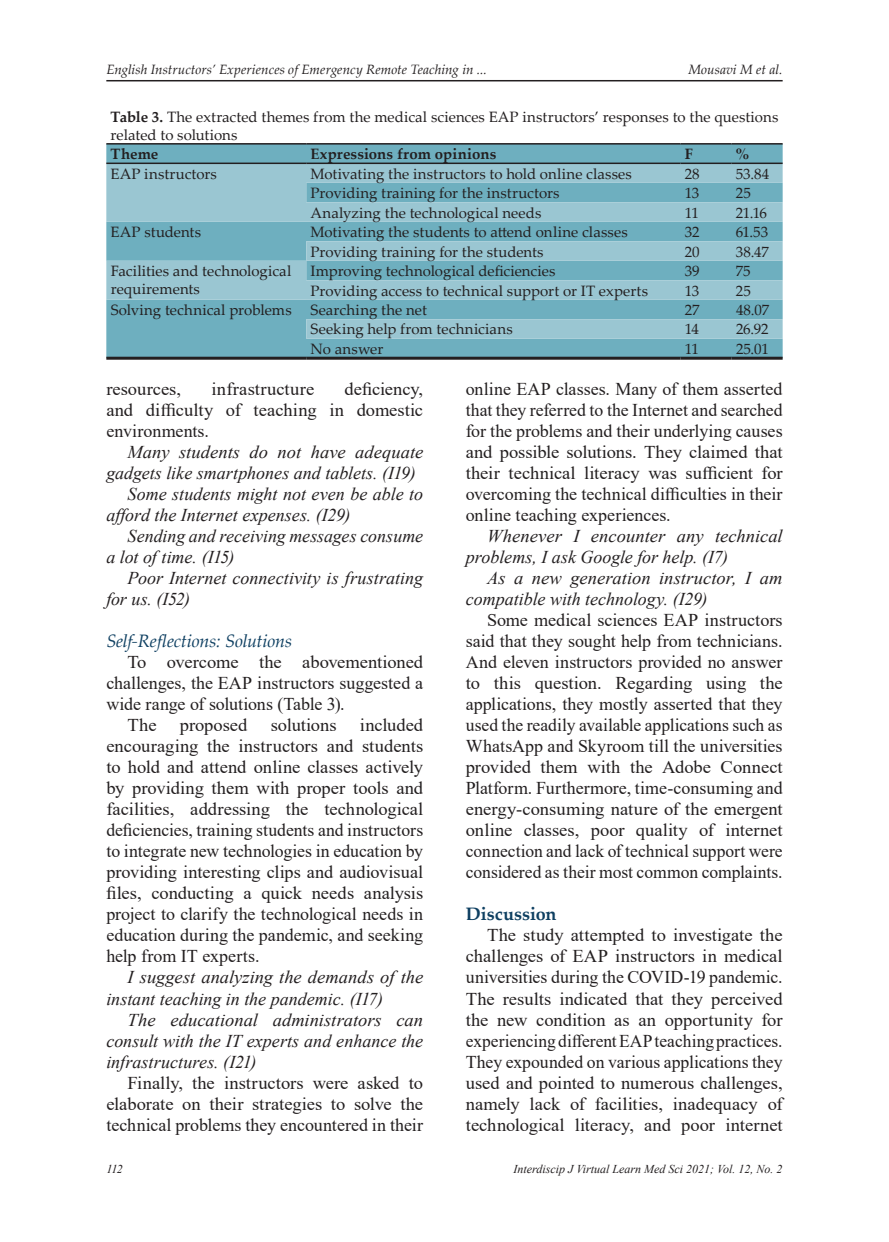
<style>
.page{position:relative;width:889px;height:1242px;background:#fff}
.page>*{position:absolute;margin:0;border:0;box-sizing:border-box;transform-origin:0 0}
.t1{font:18px/21px "Times New Roman";color:#231f20;text-align:justify}
.t2{font:italic 18px/21px "Times New Roman";color:#231f20}
.t3{font:italic 18px "Palatino Linotype";letter-spacing:-.005em;color:#0e3f61}
.t4{font:700 18px "Palatino Linotype";color:#0e3f61}
.t5{font:15px/18px "Palatino Linotype";color:#231f20}
.t6{font:700 15px "Palatino Linotype";letter-spacing:.005em;color:#231f20}
.t7{font:italic 13.5px "Palatino Linotype";letter-spacing:.005em;color:#231f20}
.t8{font:italic 12px "Times New Roman";color:#231f20}
.s1{font-weight:700}
</style>
<div class="page">
<hr style="left:106px;top:80px;width:676px;height:1px;background:#231f20">
<div style="left:106px;top:145px;width:676px;height:212px;background:#6eafbf"></div>
<svg style="left:106px;top:164px;width:676px;height:175px;background:#87bcc9"></svg>
<hr style="left:106px;top:143px;width:200px;height:2px;background:#231f20">
<hr style="left:306px;top:143px;width:374px;height:2px;background:#231f20">
<hr style="left:680px;top:143px;width:51px;height:2px;background:#231f20">
<hr style="left:731px;top:143px;width:51px;height:2px;background:#231f20">
<hr style="left:106px;top:163px;width:200px;height:1px;background:#231f20">
<hr style="left:306px;top:163px;width:374px;height:1px;background:#231f20">
<hr style="left:680px;top:163px;width:51px;height:1px;background:#231f20">
<hr style="left:731px;top:163px;width:51px;height:1px;background:#231f20">
<hr style="left:106px;top:357px;width:200px;height:3px;background:#231f20">
<hr style="left:306px;top:357px;width:374px;height:3px;background:#231f20">
<hr style="left:680px;top:357px;width:51px;height:3px;background:#231f20">
<hr style="left:731px;top:357px;width:51px;height:3px;background:#231f20">
<p class="t7" style="left:106px;top:59px;width:382px">English Instructors’ Experiences of Emergency Remote Teaching in ...</p>
<p class="t7" style="left:688px;top:59px;width:96px">Mousavi M et al.</p>
<p class="t5" style="left:111px;top:107px;width:669px"><span class="s1">Table 3.</span> The extracted themes from the medical sciences EAP instructors’ responses to the questions related to solutions</p>
<p class="t6" style="left:111px;top:143px;width:49px">Theme</p>
<p class="t6" style="left:310px;top:143px;width:187px">Expressions from opinions</p>
<p class="t6" style="left:685px;top:143px;width:10px">F</p>
<p class="t6" style="left:736px;top:143px;width:15px">%</p>
<p class="t5" style="left:111px;top:164px;width:108px">EAP instructors</p>
<p class="t5" style="left:310px;top:164px;width:323px">Motivating the instructors to hold online classes</p>
<p class="t5" style="left:685px;top:164px;width:16px">28</p>
<p class="t5" style="left:736px;top:164px;width:35px">53.84</p>
<p class="t5" style="left:310px;top:183px;width:250px">Providing training for the instructors</p>
<p class="t5" style="left:685px;top:183px;width:16px">13</p>
<p class="t5" style="left:736px;top:183px;width:16px">25</p>
<p class="t5" style="left:310px;top:203px;width:232px">Analyzing the technological needs</p>
<p class="t5" style="left:685px;top:203px;width:16px">11</p>
<p class="t5" style="left:736px;top:203px;width:33px">21.16</p>
<p class="t5" style="left:111px;top:222px;width:92px">EAP students</p>
<p class="t5" style="left:310px;top:222px;width:319px">Motivating the students to attend online classes</p>
<p class="t5" style="left:685px;top:222px;width:16px">32</p>
<p class="t5" style="left:736px;top:222px;width:34px">61.53</p>
<p class="t5" style="left:310px;top:242px;width:234px">Providing training for the students</p>
<p class="t5" style="left:685px;top:242px;width:16px">20</p>
<p class="t5" style="left:736px;top:242px;width:35px">38.47</p>
<p class="t5" style="left:111px;top:261px;width:182px">Facilities and technological requirements</p>
<p class="t5" style="left:310px;top:261px;width:246px">Improving technological deficiencies</p>
<p class="t5" style="left:685px;top:261px;width:16px">39</p>
<p class="t5" style="left:736px;top:261px;width:16px">75</p>
<p class="t5" style="left:311px;top:281px;width:339px">Providing access to technical support or IT experts</p>
<p class="t5" style="left:685px;top:281px;width:16px">13</p>
<p class="t5" style="left:736px;top:281px;width:16px">25</p>
<p class="t5" style="left:111px;top:300px;width:182px">Solving technical problems</p>
<p class="t5" style="left:311px;top:300px;width:118px">Searching the net</p>
<p class="t5" style="left:685px;top:300px;width:16px">27</p>
<p class="t5" style="left:736px;top:300px;width:35px">48.07</p>
<p class="t5" style="left:311px;top:320px;width:204px">Seeking help from technicians</p>
<p class="t5" style="left:685px;top:320px;width:15px">14</p>
<p class="t5" style="left:736px;top:320px;width:34px">26.92</p>
<p class="t5" style="left:311px;top:339px;width:74px">No answer</p>
<p class="t5" style="left:685px;top:339px;width:16px">11</p>
<p class="t5" style="left:736px;top:339px;width:34px">25.01</p>
<p class="t1" style="left:106px;top:378px;width:318px;text-indent:238px">deficiency, and difficulty of teaching in domestic environments.</p>
<p class="t2" style="left:128px;top:441px;width:297px">Many students do not have adequate</p>
<p class="t2" style="left:106px;top:462px;width:311px">gadgets like smartphones and tablets. (I19)</p>
<p class="t2" style="left:128px;top:483px;width:297px">Some students might not even be able to</p>
<p class="t2" style="left:106px;top:504px;width:246px">afford the Internet expenses. (I29)</p>
<p class="t2" style="left:128px;top:525px;width:297px">Sending and receiving messages consume</p>
<p class="t2" style="left:106px;top:546px;width:130px">a lot of time. (I15)</p>
<p class="t2" style="left:128px;top:567px;width:297px">Poor Internet connectivity is frustrating</p>
<p class="t2" style="left:106px;top:588px;width:85px">for us. (I52)</p>
<p class="t3" style="left:106px;top:628px;width:187px">Self-Reflections: Solutions</p>
<p class="t1" style="left:128px;top:651px;width:297px">To overcome the abovementioned</p>
<p class="t1" style="left:106px;top:672px;width:318px">challenges, the EAP instructors suggested a</p>
<p class="t1" style="left:106px;top:693px;width:240px">wide range of solutions (Table 3).</p>
<p class="t1" style="left:128px;top:714px;width:30px">The</p>
<p class="t1" style="left:180px;top:714px;width:69px">proposed</p>
<p class="t1" style="left:271px;top:714px;width:67px">solutions</p>
<p class="t1" style="left:106px;top:378px;width:76px">resources,</p>
<p class="t1" style="left:211px;top:378px;width:104px">infrastructure</p>
<p class="t1" style="left:106px;top:714px;width:318px;text-indent:254px">included encouraging the instructors and students to hold and attend online classes actively by providing them with proper tools and facilities, addressing the technological deficiencies, training students and instructors to integrate new technologies in education by providing interesting clips and audiovisual files, conducting a quick needs analysis project to clarify the technological needs in education during the pandemic, and seeking help from IT experts.</p>
<p class="t2" style="left:106px;top:966px;width:318px;text-indent:21px">I suggest analyzing the demands of the instant teaching in the pandemic. (I17)</p>
<p class="t2" style="left:106px;top:1008px;width:318px;text-align:justify;text-indent:21px">The educational administrators can consult with the IT experts and enhance the infrastructures. (I21)</p>
<p class="t1" style="left:106px;top:1071px;width:318px;text-indent:21px">Finally, the instructors were asked to elaborate on their strategies to solve the technical problems they encountered in their</p>
<p class="t1" style="left:466px;top:378px;width:318px">online EAP classes. Many of them asserted that they referred to the Internet and searched for the problems and their underlying causes and possible solutions. They claimed that their technical literacy was sufficient for overcoming the technical difficulties in their online teaching experiences.</p>
<p class="t2" style="left:466px;top:525px;width:318px;text-indent:21px">Whenever I encounter any technical problems, I ask Google for help. (I7)</p>
<p class="t2" style="left:466px;top:567px;width:318px;text-indent:21px">As a new generation instructor, I am compatible with technology. (I29)</p>
<p class="t1" style="left:466px;top:609px;width:318px;text-indent:21px">Some medical sciences EAP instructors said that they sought help from technicians.<br>And eleven instructors provided no answer to this question. Regarding using the applications, they mostly asserted that they used the readily available applications such as WhatsApp and Skyroom till the universities provided them with the Adobe Connect Platform. Furthermore, time-consuming and energy-consuming nature of the emergent online classes, poor quality of internet connection and lack of technical support were considered as their most common complaints.</p>
<p class="t4" style="left:466px;top:901px;width:92px">Discussion</p>
<p class="t1" style="left:466px;top:924px;width:318px;text-indent:21px">The study attempted to investigate the challenges of EAP instructors in medical universities during the COVID-19 pandemic.<br>The results indicated that they perceived the new condition as an opportunity for experiencing different EAP teaching practices.<br>They expounded on various applications they used and pointed to numerous challenges, namely lack of facilities, inadequacy of technological literacy, and poor internet</p>
<p class="t8" style="left:106px;top:1160px;width:18px">112</p>
<p class="t8" style="left:513px;top:1160px;width:270px">Interdiscip J Virtual Learn Med Sci 2021; Vol. 12, No. 2</p>
</div>
